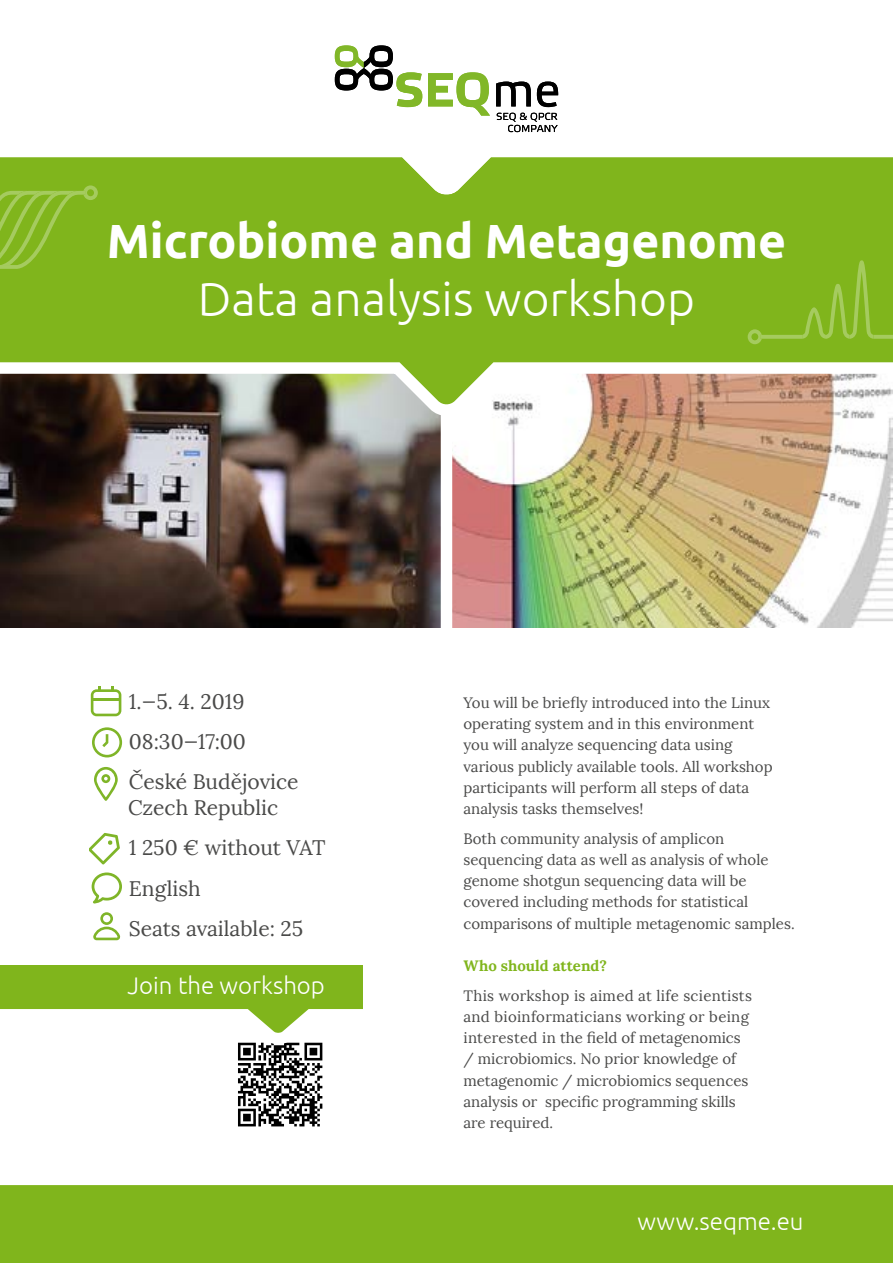
<style>
.page{position:relative;width:893px;height:1263px;background:#fff}
.page>*{position:absolute;margin:0;border:0;box-sizing:border-box;transform-origin:0 0}
.t1{font:700 48px "Ubuntu";color:#fff}
.t2{font:300 48px "Ubuntu";color:#fff}
.t3{font:300 24px "Ubuntu";color:#fff}
.t4{font:21px/40.3px "Lora";color:#4a4a49}
.t5{font:15px/21.1px "Lora";color:#4a4a49}
.t6{font:700 15px "Lora";color:#80b51c}
</style>
<div class="page">
<img style="left:0;top:428px;width:893px;height:199px">
<svg style="left:91px;top:686px;width:30px;height:30px"></svg>
<svg style="left:92px;top:727px;width:30px;height:30px"></svg>
<svg style="left:94px;top:767px;width:24px;height:34px"></svg>
<svg style="left:89px;top:833px;width:31px;height:31px"></svg>
<svg style="left:92px;top:872px;width:30px;height:31px"></svg>
<svg style="left:93px;top:912px;width:27px;height:28px"></svg>
<svg style="left:238px;top:1126px;width:82px;height:1px"></svg>
<div style="left:0;top:158px;width:893px;height:194px;background:#80b51c"></div>
<svg style="left:0;top:352px;width:893px;height:76px"></svg>
<svg style="left:0;top:185px;width:98px;height:84px;background:#87b929"></svg>
<svg style="left:748px;top:260px;width:145px;height:84px;background:#84b724"></svg>
<svg style="left:335px;top:45px;width:87px;height:62px"></svg>
<svg style="left:428px;top:72px;width:62px;height:44px"></svg>
<svg style="left:496px;top:82px;width:35px;height:24px"></svg>
<svg style="left:537px;top:82px;width:21px;height:25px"></svg>
<svg style="left:497px;top:113px;width:61px;height:19px"></svg>
<div style="left:441px;top:408px;width:11px;height:223px;background:#fff"></div>
<div style="left:0;top:1185px;width:893px;height:78px;background:#80b51c"></div>
<svg style="left:0;top:965px;width:363px;height:161px"></svg>
<h1 class="t1" style="left:107px;top:212px;width:681px">Microbiome and Metagenome</h1>
<h1 class="t2" style="left:198px;top:269px;width:499px">Data analysis workshop</h1>
<h3 class="t4" style="left:129px;top:681px;width:171px">1.—5. 4. 2019<br>08:30—17:00<br>České Budějovice</h3>
<h3 class="t4" style="left:128px;top:787px;width:199px">Czech Republic<br>1 250 € without VAT<br>English<br>Seats available: 25</h3>
<h2 class="t3" style="left:128px;top:970px;width:199px">Join the workshop</h2>
<p class="t5" style="left:463px;top:692px;width:311px">You will be briefly introduced into the Linux operating system and in this environment you will analyze sequencing data using various publicly available tools. All workshop participants will perform all steps of data analysis tasks themselves!</p>
<p class="t5" style="left:463px;top:828px;width:333px">Both community analysis of amplicon sequencing data as well as analysis of whole genome shotgun sequencing data will be covered including methods for statistical comparisons of multiple metagenomic samples.</p>
<p class="t6" style="left:463px;top:956px;width:145px">Who should attend?</p>
<p class="t5" style="left:463px;top:985px;width:290px">This workshop is aimed at life scientists and bioinformaticians working or being interested in the field of metagenomics / microbiomics. No prior knowledge of metagenomic / microbiomics sequences analysis or specific programming skills are required.</p>
<h2 class="t3" style="left:638px;top:1207px;width:167px">www.seqme.eu</h2>
</div>
